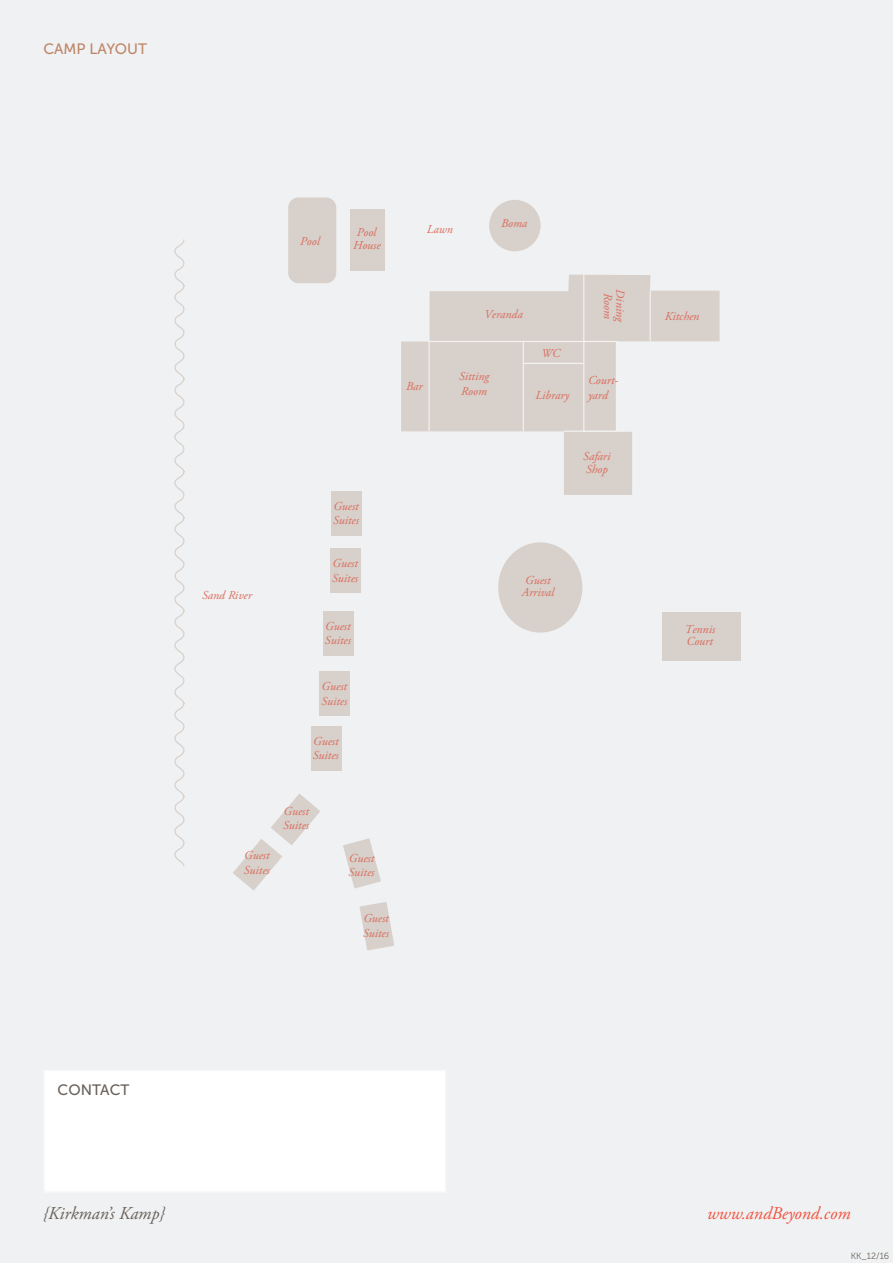
<style>
.page{position:relative;width:893px;height:1263px;background:#fff}
.page>*{position:absolute;margin:0;border:0;box-sizing:border-box;transform-origin:0 0}
.t1{font:italic 18px "Adobe Garamond Pro";color:#f0523e}
.t2{font:italic 18px "Adobe Garamond Pro";color:#686059}
.t3{font:15px "Museo Sans 500";color:#be8668}
.t4{font:15px "Museo Sans 500";color:#686059}
.t5{font:italic 12.15px/12.1px "Adobe Garamond Pro";color:#d96b5c}
.t6{font:italic 12.15px/14.5px "Adobe Garamond Pro";color:#d96c5d}
.t7{font:9px "Museo Sans 300";color:#686059}
</style>
<div class="page">
<div style="left:1px;top:0;width:892px;height:1262px;background:#f0f1f2"></div>
<div style="left:44px;top:1070px;width:402px;height:122px;background:#fff"></div>
<div style="left:323px;top:611px;width:31px;height:45px;background:#d8d0ca"></div>
<div style="left:320px;top:671px;width:30px;height:45px;background:#d8d0ca"></div>
<div style="left:311px;top:726px;width:31px;height:44px;background:#d8d0ca"></div>
<div style="left:288px;top:197px;width:48px;height:86px;background:#d8d0ca;border-radius:10px"></div>
<div style="left:350px;top:209px;width:34px;height:62px;background:#d8d0ca"></div>
<svg style="left:401px;top:275px;width:318px;height:220px"></svg>
<hr style="left:429px;top:341px;width:187px;height:1px;background:#f3f3f1">
<hr style="left:564px;top:431px;width:68px;height:1px;background:#f3f3f1">
<hr style="left:523px;top:342px;width:1px;height:89px;background:#f3f3f1">
<hr style="left:524px;top:363px;width:59px;height:1px;background:#f3f3f1">
<hr style="left:428px;top:341px;width:2px;height:90px;background:#f3f3f1">
<div style="left:489px;top:200px;width:52px;height:51px;background:#d8d0ca;border-radius:50%"></div>
<div style="left:498px;top:542px;width:84px;height:91px;background:#d8d0ca;border-radius:50%"></div>
<div style="left:662px;top:613px;width:78px;height:48px;background:#d8d0ca"></div>
<div style="left:331px;top:491px;width:31px;height:44px;background:#d8d0ca"></div>
<svg style="left:233px;top:794px;width:87px;height:97px"></svg>
<svg style="left:343px;top:838px;width:38px;height:50px"></svg>
<svg style="left:359px;top:902px;width:35px;height:48px"></svg>
<hr style="left:650px;top:291px;width:1px;height:50px;background:#f3f3f1">
<hr style="left:583px;top:275px;width:1px;height:66px;background:#f3f3f1">
<div style="left:584px;top:341px;width:32px;height:90px;background:#d8d0ca"></div>
<div style="left:583px;top:341px;width:34px;height:91px;border:1px solid #f3f3f1"></div>
<div style="left:331px;top:548px;width:30px;height:45px;background:#d8d0ca"></div>
<svg style="left:174px;top:239px;width:11px;height:628px"></svg>
<p class="t3" style="left:43px;top:40px;width:105px">CAMP LAYOUT</p>
<p class="t4" style="left:58px;top:1081px;width:73px">CONTACT</p>
<p class="t5" style="left:300px;top:235px;width:21px">Pool</p>
<p class="t5" style="left:353px;top:227px;width:29px">Pool<br>House</p>
<p class="t5" style="left:427px;top:224px;width:27px">Lawn</p>
<p class="t5" style="left:501px;top:217px;width:28px">Boma</p>
<p class="t5" style="left:406px;top:380px;width:18px">Bar</p>
<p class="t5" style="left:484px;top:308px;width:40px">Veranda</p>
<p class="t5" style="left:459px;top:369px;width:31px;line-height:14.5px">Sitting<br>Room</p>
<p class="t5" style="left:542px;top:347px;width:20px">WC</p>
<p class="t5" style="left:535px;top:390px;width:35px">Library</p>
<p class="t5" style="left:626px;top:289px;width:35px;text-align:center;rotate:90deg">Dining<br>Room</p>
<p class="t5" style="left:588px;top:373px;width:32px;line-height:14.5px">Court&shy;yard</p>
<p class="t5" style="left:202px;top:590px;width:51px">Sand River</p>
<p class="t6" style="left:333px;top:499px;width:27px">Guest<br>Suites</p>
<p class="t6" style="left:332px;top:556px;width:27px">Guest<br>Suites</p>
<p class="t6" style="left:325px;top:619px;width:27px">Guest<br>Suites</p>
<p class="t6" style="left:321px;top:680px;width:27px">Guest<br>Suites</p>
<p class="t6" style="left:313px;top:734px;width:27px">Guest<br>Suites</p>
<p class="t6" style="left:283px;top:804px;width:27px">Guest<br>Suites</p>
<p class="t6" style="left:244px;top:848px;width:27px">Guest<br>Suites</p>
<p class="t6" style="left:349px;top:851px;width:27px">Guest<br>Suites</p>
<p class="t6" style="left:363px;top:911px;width:27px">Guest<br>Suites</p>
<p class="t5" style="left:583px;top:451px;width:29px">Safari<br>Shop</p>
<p class="t5" style="left:522px;top:575px;width:34px">Guest<br>Arrival</p>
<p class="t5" style="left:665px;top:310px;width:36px">Kitchen</p>
<p class="t5" style="left:685px;top:624px;width:32px">Tennis<br>Court</p>
<p class="t2" style="left:43px;top:1202px;width:124px">{Kirkman’s Kamp}</p>
<p class="t1" style="left:707px;top:1202px;width:145px">www.andBeyond.com</p>
<p class="t7" style="left:851px;top:1251px;width:40px">KK_12/16</p>
</div>
